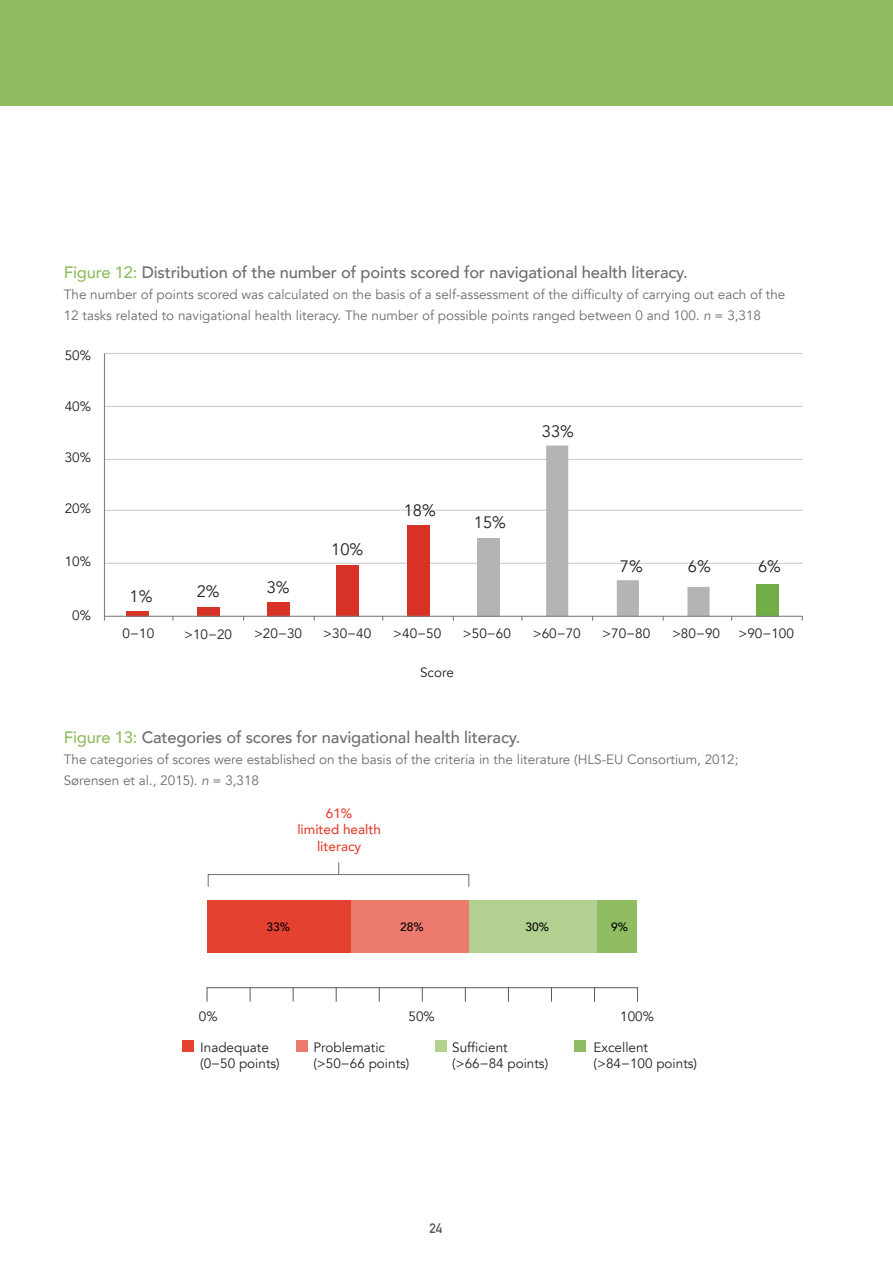
<style>
.page{position:relative;width:893px;height:1263px;background:#fff}
.page>*{position:absolute;margin:0;border:0;box-sizing:border-box;transform-origin:0 0}
.t1{font:500 16.5px "Avenir";letter-spacing:-.01em;color:#6c6d70}
.t2{font:16.5px "Avenir";color:#231f20}
.Podnapis{font:13.5px "Avenir";color:#6c6d70}
.t3{font:13.5px "Avenir";color:#231f20}
.t4{font:500 13.5px "Avenir";color:#e44131}
.t5{font:700 13.5px "DIN Alternate";color:#57585a}
.t6{font:500 12px "Avenir";color:#000}
.s1{color:#91bd62}
.s2{font-style:italic}
</style>
<div class="page">
<div style="left:0;top:0;width:893px;height:106px;background:#91bd62"></div>
<div style="left:207px;top:900px;width:144px;height:52px;background:#e44131"></div>
<div style="left:351px;top:900px;width:118px;height:52px;background:#ec7a6f"></div>
<div style="left:469px;top:900px;width:130px;height:52px;background:#b2d191"></div>
<div style="left:598px;top:900px;width:39px;height:52px;background:#91bd62"></div>
<div style="left:183px;top:1040px;width:11px;height:11px;background:#e44131"></div>
<div style="left:296px;top:1040px;width:11px;height:11px;background:#ec7a6f"></div>
<div style="left:435px;top:1040px;width:11px;height:11px;background:#b2d191"></div>
<div style="left:575px;top:1040px;width:11px;height:11px;background:#91bd62"></div>
<hr style="left:207px;top:987px;width:431px;height:1px;background:#58595b">
<svg style="left:293px;top:987px;width:1px;height:15px"></svg>
<svg style="left:379px;top:987px;width:1px;height:15px"></svg>
<svg style="left:465px;top:987px;width:1px;height:15px"></svg>
<svg style="left:551px;top:987px;width:1px;height:15px"></svg>
<svg style="left:594px;top:987px;width:1px;height:15px"></svg>
<svg style="left:250px;top:987px;width:1px;height:15px"></svg>
<svg style="left:336px;top:987px;width:1px;height:15px"></svg>
<svg style="left:422px;top:987px;width:1px;height:15px"></svg>
<svg style="left:508px;top:987px;width:1px;height:15px"></svg>
<svg style="left:637px;top:987px;width:1px;height:15px"></svg>
<svg style="left:207px;top:987px;width:1px;height:15px"></svg>
<div style="left:208px;top:874px;width:261px;height:13px;border:1px solid #6c6d70"></div>
<svg style="left:338px;top:862px;width:1px;height:13px"></svg>
<hr style="left:104px;top:353px;width:698px;height:1px;background:#cdcccb">
<hr style="left:104px;top:406px;width:698px;height:1px;background:#cdcccb">
<hr style="left:104px;top:459px;width:698px;height:1px;background:#cdcccb">
<hr style="left:104px;top:510px;width:698px;height:1px;background:#cdcccb">
<hr style="left:104px;top:563px;width:698px;height:1px;background:#cdcccb">
<svg style="left:127px;top:611px;width:22px;height:5px"></svg>
<div style="left:197px;top:607px;width:22px;height:10px;background:#d83227"></div>
<div style="left:268px;top:602px;width:22px;height:15px;background:#d83227"></div>
<div style="left:336px;top:565px;width:22px;height:52px;background:#d83227"></div>
<div style="left:407px;top:525px;width:22px;height:92px;background:#d83227"></div>
<div style="left:478px;top:538px;width:22px;height:79px;background:#b3b4b4"></div>
<div style="left:756px;top:585px;width:22px;height:32px;background:#71ae46"></div>
<hr style="left:104px;top:353px;width:1px;height:263px;background:#7f8080">
<hr style="left:104px;top:616px;width:698px;height:1px;background:#7f8080">
<svg style="left:546px;top:445px;width:164px;height:176px"></svg>
<p class="t1" style="left:64px;top:258px;width:625px"><span class="s1">Figure 12:</span> Distribution of the number of points scored for navigational health literacy.</p>
<p class="Podnapis" style="left:64px;top:286px;width:723px">The number of points scored was calculated on the basis of a self-assessment of the difficulty of carrying out each of the</p>
<p class="Podnapis" style="left:64px;top:307px;width:699px">12 tasks related to navigational health literacy. The number of possible points ranged between 0 and 100<span class="s2">. n</span> = 3,318</p>
<p class="t3" style="left:65px;top:347px;width:28px">50%</p>
<p class="t3" style="left:65px;top:398px;width:28px">40%</p>
<p class="t3" style="left:65px;top:449px;width:28px">30%</p>
<p class="t3" style="left:65px;top:500px;width:28px">20%</p>
<p class="t3" style="left:65px;top:553px;width:28px">10%</p>
<p class="t3" style="left:72px;top:607px;width:20px">0%</p>
<p class="t2" style="left:130px;top:586px;width:24px">1%</p>
<p class="t2" style="left:197px;top:581px;width:24px">2%</p>
<p class="t2" style="left:267px;top:577px;width:24px">3%</p>
<p class="t2" style="left:331px;top:539px;width:34px">10%</p>
<p class="t2" style="left:404px;top:501px;width:34px">18%</p>
<p class="t2" style="left:474px;top:512px;width:34px">15%</p>
<p class="t2" style="left:542px;top:421px;width:34px">33%</p>
<p class="t2" style="left:620px;top:556px;width:24px">7%</p>
<p class="t2" style="left:688px;top:556px;width:24px">6%</p>
<p class="t2" style="left:758px;top:556px;width:24px">6%</p>
<p class="t3" style="left:123px;top:626px;width:33px">0−10</p>
<p class="t3" style="left:184px;top:626px;width:50px">&gt;10−20</p>
<p class="t3" style="left:254px;top:626px;width:50px">&gt;20−30</p>
<p class="t3" style="left:323px;top:626px;width:50px">&gt;30−40</p>
<p class="t3" style="left:393px;top:626px;width:50px">&gt;40−50</p>
<p class="t3" style="left:463px;top:626px;width:50px">&gt;50−60</p>
<p class="t3" style="left:533px;top:626px;width:50px">&gt;60−70</p>
<p class="t3" style="left:602px;top:626px;width:50px">&gt;70−80</p>
<p class="t3" style="left:672px;top:626px;width:50px">&gt;80−90</p>
<p class="t3" style="left:738px;top:626px;width:57px">&gt;90−100</p>
<p class="t3" style="left:420px;top:664px;width:35px">Score</p>
<p class="t1" style="left:64px;top:723px;width:458px"><span class="s1">Figure 13:</span> Categories of scores for navigational health literacy.</p>
<p class="Podnapis" style="left:64px;top:751px;width:676px">The categories of scores were established on the basis of the criteria in the literature (HLS-EU Consortium, 2012;</p>
<p class="Podnapis" style="left:64px;top:772px;width:197px">Sørensen et al., 2015). <span class="s2">n</span> = 3,318</p>
<p class="t4" style="left:326px;top:801px;width:28px">61%</p>
<p class="t4" style="left:297px;top:818px;width:85px">limited health</p>
<p class="t4" style="left:317px;top:834px;width:46px">literacy</p>
<p class="t6" style="left:267px;top:917px;width:25px">33%</p>
<p class="t6" style="left:400px;top:917px;width:25px">28%</p>
<p class="t6" style="left:525px;top:917px;width:25px">30%</p>
<p class="t6" style="left:611px;top:917px;width:18px">9%</p>
<p class="t3" style="left:199px;top:1008px;width:20px">0%</p>
<p class="t3" style="left:409px;top:1008px;width:28px">50%</p>
<p class="t3" style="left:620px;top:1008px;width:35px">100%</p>
<p class="t3" style="left:200px;top:1039px;width:70px">Inadequate</p>
<p class="t3" style="left:200px;top:1055px;width:81px">(0−50 points)</p>
<p class="t3" style="left:313px;top:1039px;width:73px">Problematic</p>
<p class="t3" style="left:313px;top:1055px;width:98px">(&gt;50−66 points)</p>
<p class="t3" style="left:452px;top:1039px;width:57px">Sufficient</p>
<p class="t3" style="left:452px;top:1055px;width:98px">(&gt;66−84 points)</p>
<p class="t3" style="left:594px;top:1039px;width:56px">Excellent</p>
<p class="t3" style="left:594px;top:1055px;width:105px">(&gt;84−100 points)</p>
<p class="t5" style="left:429px;top:1217px;width:14px">24</p>
</div>
